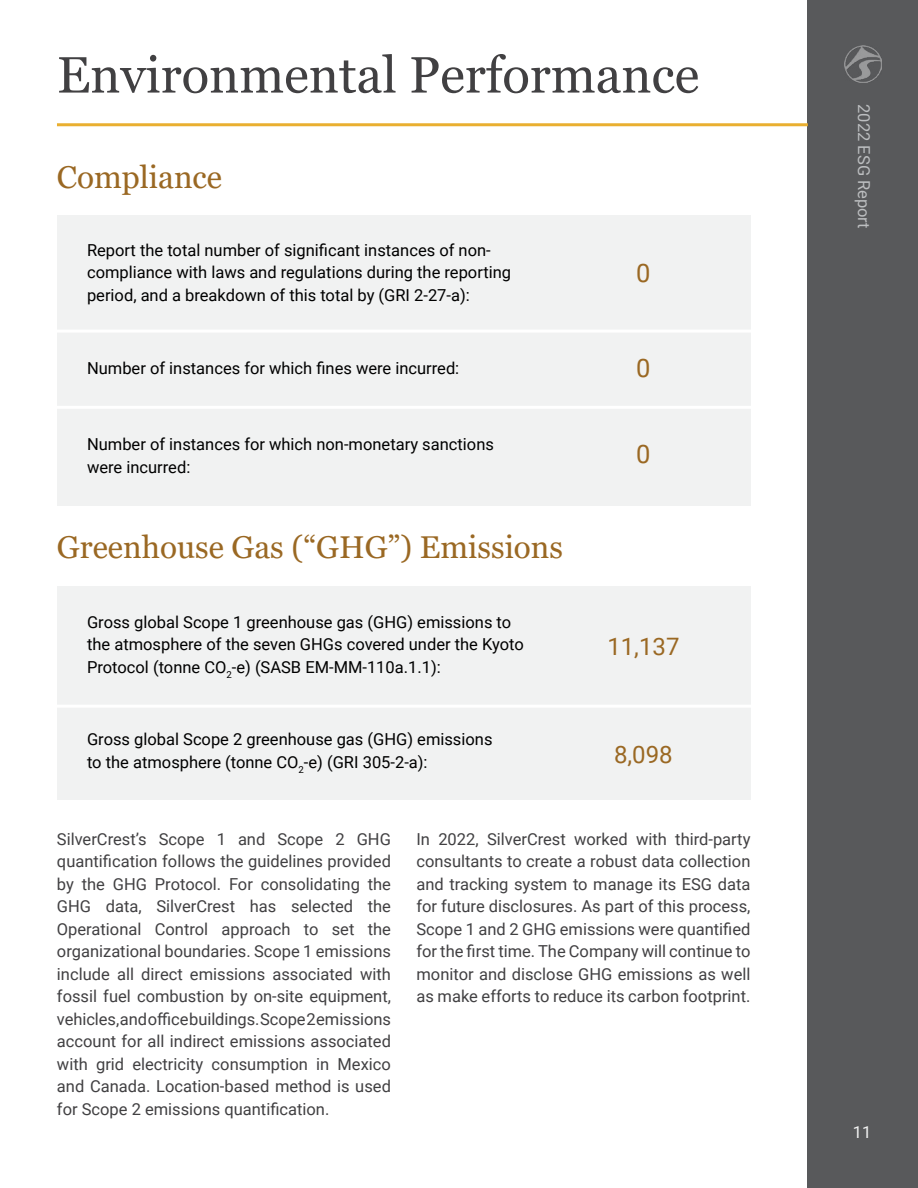
<style>
.page{position:relative;width:918px;height:1188px;background:#fff}
.page>*{position:absolute;margin:0;border:0;box-sizing:border-box;transform-origin:0 0}
.t1{font:51px "Georgia";color:#414042}
.t2{font:31.5px "Georgia";color:#9a6823}
.t3{font:25.5px "Roboto";color:#9a6823}
.t4{font:24px "Roboto";color:#9a6823}
.t5{font:16.5px/22.5px "Roboto";color:#414042;text-align:justify}
.t6{font:16.5px/22.5px "Roboto";color:#000}
.t7{font:16.5px "Roboto";color:#bcbec0}
.t8{font:16.5px "Roboto";color:#f1f2f2}
</style>
<div class="page">
<div style="left:808px;top:0;width:110px;height:1188px;background:#58595b"></div>
<div style="left:57px;top:215px;width:693px;height:290px;background:#f1f2f2"></div>
<div style="left:57px;top:587px;width:693px;height:213px;background:#f1f2f2"></div>
<hr style="left:57px;top:123px;width:751px;height:3px;background:#e9af30">
<hr style="left:47px;top:330px;width:731px;height:3px;background:#fff">
<hr style="left:47px;top:406px;width:731px;height:3px;background:#fff">
<hr style="left:47px;top:705px;width:733px;height:3px;background:#fff">
<img style="left:845px;top:45px;width:36px;height:37px">
<h1 class="t1" style="left:57px;top:44px;width:644px">Environmental Performance</h1>
<h2 class="t2" style="left:57px;top:158px;width:167px">Compliance</h2>
<p class="t6" style="left:87px;top:238px;width:426px">Report the total number of significant instances of non&shy;compliance with laws and regulations during the reporting period, and a breakdown of this total by (GRI 2-27-a):</p>
<p class="t6" style="left:87px;top:356px;width:374px">Number of instances for which fines were incurred:</p>
<p class="t6" style="left:87px;top:433px;width:408px">Number of instances for which non-monetary sanctions were incurred:</p>
<h2 class="t2" style="left:57px;top:528px;width:508px">Greenhouse Gas (“GHG”) Emissions</h2>
<p class="t6" style="left:87px;top:610px;width:438px">Gross global Scope 1 greenhouse gas (GHG) emissions to the atmosphere of the seven GHGs covered under the Kyoto<br>Protocol (tonne CO<sub>2</sub>-e) (SASB EM-MM-110a.1.1):</p>
<p class="t6" style="left:87px;top:728px;width:407px">Gross global Scope 2 greenhouse gas (GHG) emissions to the atmosphere (tonne CO<sub>2</sub>-e) (GRI 305-2-a):</p>
<h3 class="t3" style="left:636px;top:255px;width:16px">0</h3>
<h3 class="t3" style="left:636px;top:350px;width:16px">0</h3>
<h3 class="t3" style="left:636px;top:437px;width:16px">0</h3>
<h3 class="t4" style="left:607px;top:629px;width:74px">11,137</h3>
<h3 class="t4" style="left:614px;top:737px;width:60px">8,098</h3>
<p class="t5" style="left:57px;top:827px;width:336px">SilverCrest’s Scope 1 and Scope 2 GHG quantification follows the guidelines provided by the GHG Protocol. For consolidating the GHG data, SilverCrest has selected the Operational Control approach to set the organizational boundaries. Scope 1 emissions include all direct emissions associated with fossil fuel combustion by on-site equipment, vehicles, and office buildings. Scope 2 emissions account for all indirect emissions associated with grid electricity consumption in Mexico and Canada. Location-based method is used for Scope 2 emissions quantification.</p>
<p class="t5" style="left:416px;top:827px;width:336px">In 2022, SilverCrest worked with third-party consultants to create a robust data collection and tracking system to manage its ESG data for future disclosures. As part of this process, Scope 1 and 2 GHG emissions were quantified for the first time. The Company will continue to monitor and disclose GHG emissions as well as make efforts to reduce its carbon footprint.</p>
<p class="t7" style="left:876px;top:104px;width:126px;rotate:90deg">2022 ESG Report</p>
<p class="t8" style="left:853px;top:1120px;width:20px">11</p>
</div>
